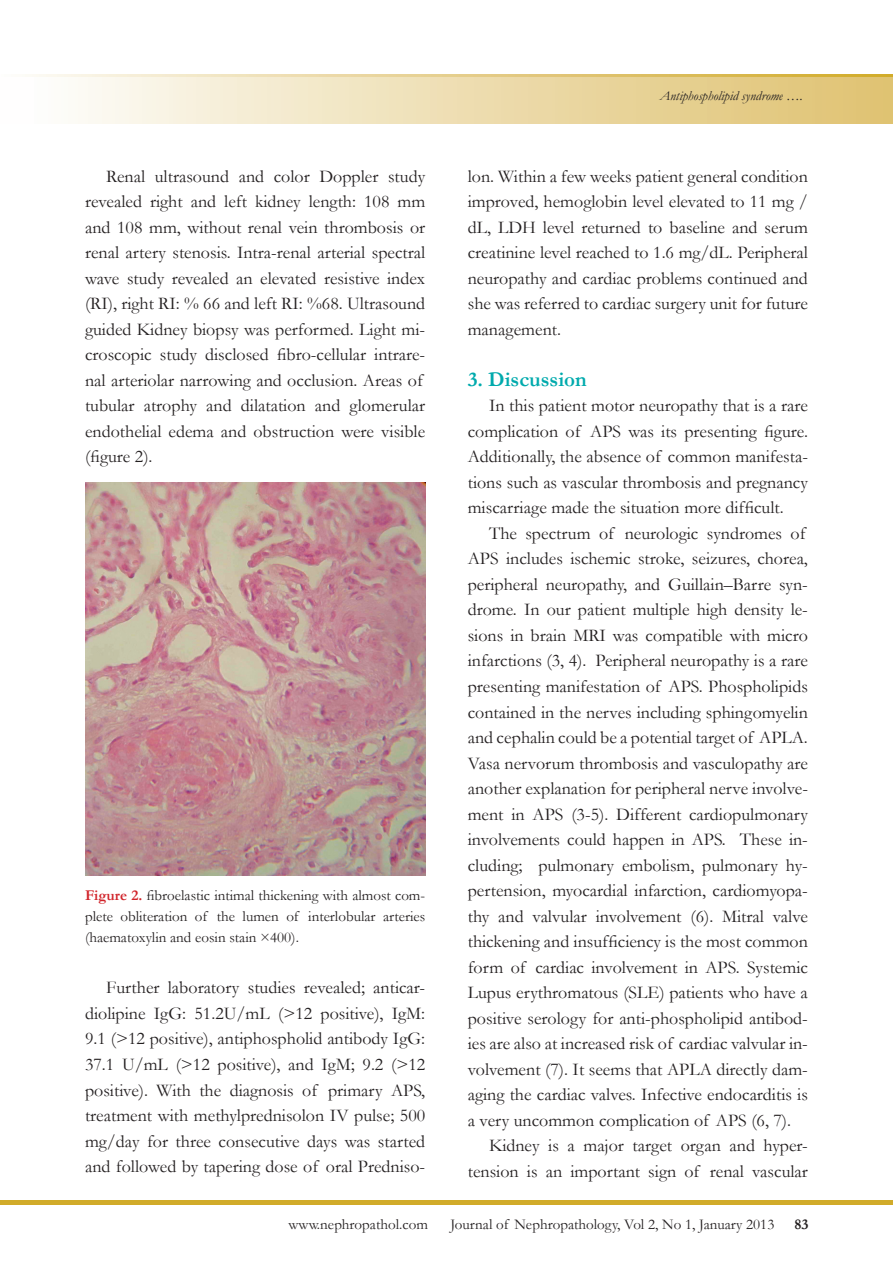
<style>
.page{position:relative;width:893px;height:1263px;background:#fff}
.page>*{position:absolute;margin:0;border:0;box-sizing:border-box;transform-origin:0 0}
.t1{font:700 21px "Garamond";color:#00aaad}
.t2{font:18px/25.5px "Garamond";color:#231f20;text-align:justify}
.t3{font:15px/21px "Garamond";color:#231f20;text-align:justify}
.t4{font:700 15px "Garamond";color:#231f20}
.t5{font:italic 13.5px "Garamond";color:#231f20}
.s1{font-weight:700;color:#d1232a}
</style>
<div class="page">
<hr style="left:0;top:1200px;width:893px;height:4px;background:#d1ab2a">
<div style="left:0;top:77px;width:893px;height:46px;background:linear-gradient(to right,#fefffe,#dfc16e)"></div>
<svg style="left:32px;top:75px;width:861px;height:2px;background:#e5cf8b"></svg>
<img style="left:85px;top:483px;width:340px;height:392px">
<p class="t2" style="left:85px;top:163px;width:342px;text-align:left;text-indent:21px">Renal ultrasound and color Doppler study revealed right and left kidney length: 108 mm and 108 mm, without renal vein thrombosis or renal artery stenosis. Intra-renal arterial spectral wave study revealed an elevated resistive index (RI), right RI: % 66 and left RI: %68. Ultrasound guided Kidney biopsy was performed. Light mi&shy;croscopic study disclosed fibro-cellular intrare&shy;nal arteriolar narrowing and occlusion. Areas of tubular atrophy and dilatation and glomerular endothelial edema and obstruction were visible (figure 2).</p>
<p class="t3" style="left:85px;top:885px;width:342px"><span class="s1">Figure 2.</span> fibroelastic intimal thickening with almost com&shy;plete obliteration of the lumen of interlobular arteries (haematoxylin and eosin stain ×400).</p>
<p class="t2" style="left:85px;top:974px;width:342px;text-indent:21px">Further laboratory studies revealed; anticar&shy;diolipine IgG: 51.2U/mL (&gt;12 positive), IgM:<br>9.1 (&gt;12 positive), antiphospholid antibody IgG:<br>37.1 U/mL (&gt;12 positive), and IgM; 9.2 (&gt;12 positive). With the diagnosis of primary APS, treatment with methylprednisolon IV pulse; 500 mg/day for three consecutive days was started and followed by tapering dose of oral Predniso-</p>
<p class="t5" style="left:660px;top:87px;width:144px">Antiphospholipid syndrome ….</p>
<p class="t2" style="left:468px;top:163px;width:342px">lon. Within a few weeks patient general condition improved, hemoglobin level elevated to 11 mg / dL, LDH level returned to baseline and serum creatinine level reached to 1.6 mg/dL. Peripheral neuropathy and cardiac problems continued and she was referred to cardiac surgery unit for future management.</p>
<p class="t1" style="left:468px;top:365px;width:121px">3. Discussion</p>
<p class="t2" style="left:468px;top:392px;width:342px;text-indent:21px">In this patient motor neuropathy that is a rare complication of APS was its presenting figure.<br>Additionally, the absence of common manifesta&shy;tions such as vascular thrombosis and pregnancy miscarriage made the situation more difficult.</p>
<p class="t2" style="left:489px;top:520px;width:318px">The spectrum of neurologic syndromes of</p>
<p class="t2" style="left:468px;top:546px;width:342px">APS includes ischemic stroke, seizures, chorea,</p>
<p class="t2" style="left:468px;top:571px;width:342px">peripheral neuropathy, and Guillain–Barre syn-</p>
<p class="t2" style="left:468px;top:597px;width:342px">drome. In our patient multiple high density le-</p>
<p class="t2" style="left:468px;top:622px;width:342px">sions in brain MRI was compatible with micro</p>
<p class="t2" style="left:468px;top:648px;width:342px">infarctions (3, 4). Peripheral neuropathy is a rare</p>
<p class="t2" style="left:468px;top:673px;width:342px">presenting manifestation of APS. Phospholipids</p>
<p class="t2" style="left:468px;top:699px;width:342px">contained in the nerves including sphingomyelin</p>
<p class="t2" style="left:468px;top:724px;width:342px">and cephalin could be a potential target of APLA.</p>
<p class="t2" style="left:468px;top:750px;width:342px">Vasa nervorum thrombosis and vasculopathy are</p>
<p class="t2" style="left:468px;top:775px;width:342px">another explanation for peripheral nerve involve-</p>
<p class="t2" style="left:468px;top:801px;width:342px">ment in APS (3-5). Different cardiopulmonary</p>
<p class="t2" style="left:468px;top:826px;width:342px">involvements could happen in APS. These in-</p>
<p class="t2" style="left:468px;top:852px;width:342px">cluding; pulmonary embolism, pulmonary hy-</p>
<p class="t2" style="left:468px;top:877px;width:342px">pertension, myocardial infarction, cardiomyopa-</p>
<p class="t2" style="left:468px;top:903px;width:342px">thy and valvular involvement (6). Mitral valve</p>
<p class="t2" style="left:468px;top:928px;width:342px">thickening and insufficiency is the most common</p>
<p class="t2" style="left:468px;top:954px;width:342px">form of cardiac involvement in APS. Systemic</p>
<p class="t2" style="left:468px;top:979px;width:342px">Lupus erythromatous (SLE) patients who have a</p>
<p class="t2" style="left:468px;top:1005px;width:342px">positive serology for anti-phospholipid antibod-</p>
<p class="t2" style="left:468px;top:1030px;width:342px">ies are also at increased risk of cardiac valvular in-</p>
<p class="t2" style="left:468px;top:1056px;width:342px">volvement (7). It seems that APLA directly dam-</p>
<p class="t2" style="left:468px;top:1081px;width:342px">aging the cardiac valves. Infective endocarditis is</p>
<p class="t2" style="left:468px;top:1107px;width:325px">a very uncommon complication of APS (6, 7).</p>
<p class="t2" style="left:489px;top:1132px;width:320px">Kidney is a major target organ and hyper-</p>
<p class="t2" style="left:468px;top:1158px;width:342px">tension is an important sign of renal vascular</p>
<p class="t3" style="left:289px;top:1214px;width:141px">www.nephropathol.com</p>
<p class="t3" style="left:450px;top:1214px;width:325px">Journal of Nephropathology, Vol 2, No 1, January 2013</p>
<p class="t4" style="left:794px;top:1214px;width:16px">83</p>
</div>
